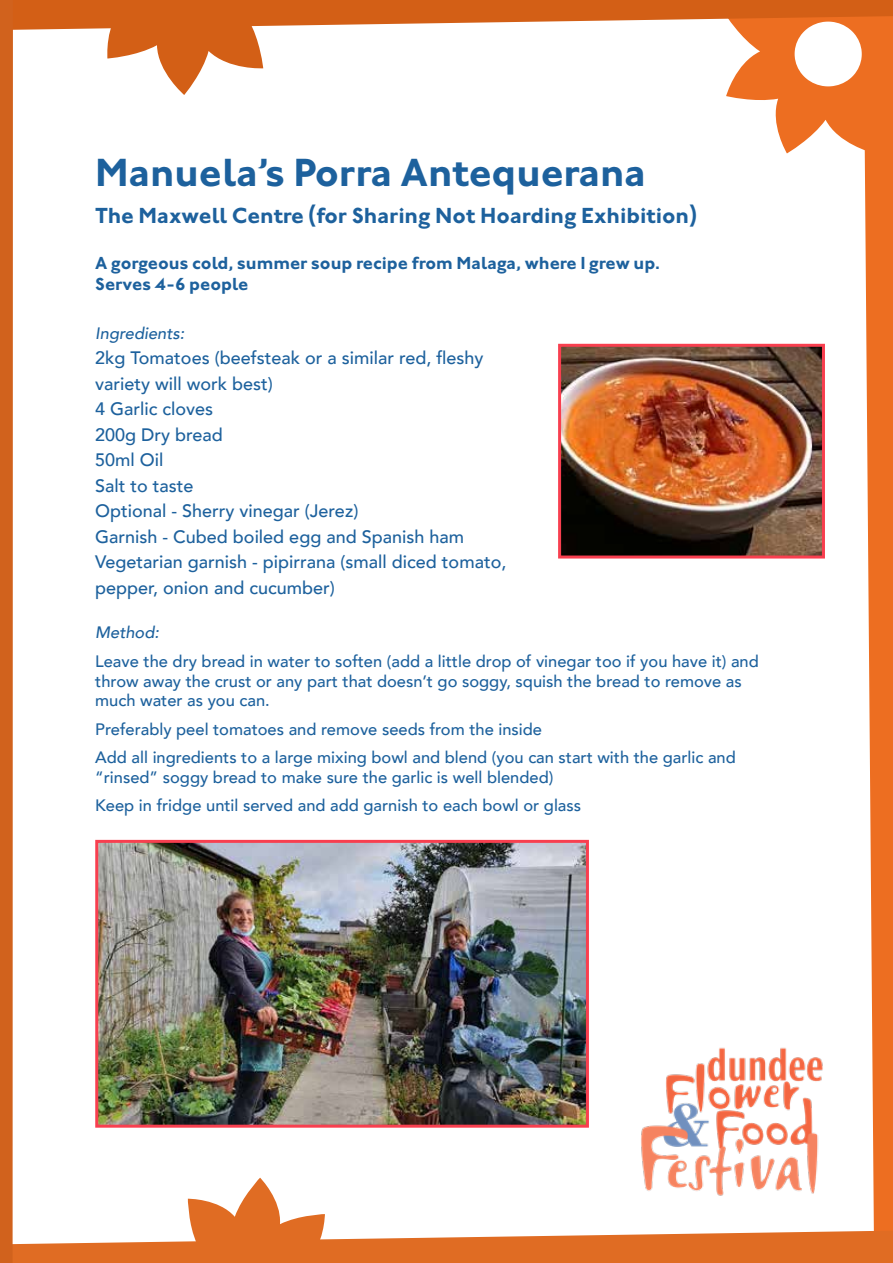
<style>
.page{position:relative;width:893px;height:1263px;background:#fff}
.page>*{position:absolute;margin:0;border:0;box-sizing:border-box;transform-origin:0 0}
.t1{font:700 40.5px "Johnston ITC";color:#1d619d}
.t2{font:700 22.5px "Johnston ITC";color:#1d619d}
.t3{font:500 18px/25.5px "Avenir";color:#1d619d}
.t4{font:700 18px/21.6px "Johnston ITC";color:#1d619d}
.t5{font:500 16.5px/19.8px "Avenir";color:#1d619d}
.t6{font:italic 500 16.5px "Avenir";color:#1d619d}
</style>
<div class="page">
<img style="left:13px;top:0;width:880px;height:1263px">
<div style="left:0;top:0;width:13px;height:1263px;background:#d1621d"></div>
<h1 class="t1" style="left:95px;top:148px;width:552px">Manuela’s Porra Antequerana</h1>
<h2 class="t2" style="left:95px;top:202px;width:603px">The Maxwell Centre (for Sharing Not Hoarding Exhibition)</h2>
<p class="t4" style="left:95px;top:252px;width:566px">A gorgeous cold, summer soup recipe from Malaga, where I grew up.<br>Serves 4-6 people</p>
<p class="t6" style="left:95px;top:323px;width:91px">Ingredients:</p>
<p class="t3" style="left:95px;top:344px;width:413px">2kg Tomatoes (beefsteak or a similar red, fleshy variety will work best)<br>4 Garlic cloves<br>200g Dry bread<br>50ml Oil<br>Salt to taste<br>Optional - Sherry vinegar (Jerez)<br>Garnish - Cubed boiled egg and Spanish ham<br>Vegetarian garnish - pipirrana (small diced tomato, pepper, onion and cucumber)</p>
<p class="t6" style="left:95px;top:623px;width:65px">Method:</p>
<p class="t5" style="left:95px;top:650px;width:665px">Leave the dry bread in water to soften (add a little drop of vinegar too if you have it) and throw away the crust or any part that doesn’t go soggy, squish the bread to remove as much water as you can.</p>
<p class="t5" style="left:95px;top:714px;width:642px;line-height:28.3px">Preferably peel tomatoes and remove seeds from the inside<br>Add all ingredients to a large mixing bowl and blend (you can start with the garlic and</p>
<p class="t5" style="left:95px;top:762px;width:487px;line-height:28.3px">“rinsed” soggy bread to make sure the garlic is well blended)<br>Keep in fridge until served and add garnish to each bowl or glass</p>
</div>
